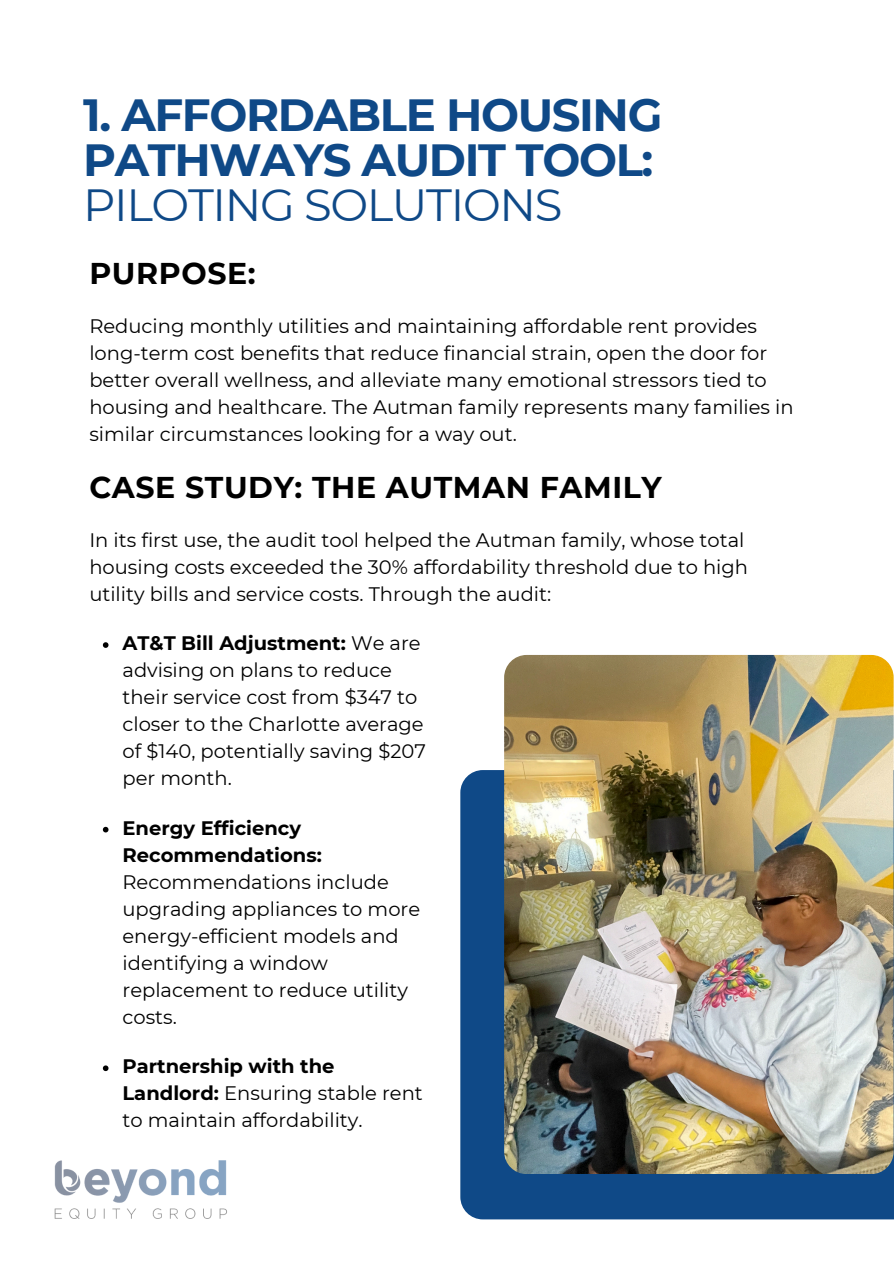
<style>
.page{position:relative;width:894px;height:1264px;background:#fff}
.page>*{position:absolute;margin:0;border:0;box-sizing:border-box;transform-origin:0 0}
.t1{font:700 45px/45px "Montserrat";letter-spacing:-.03em;color:#0f4987}
.t2{font:700 30px "Montserrat";letter-spacing:.02em;color:#000}
.t3{font:19.5px/27px "Montserrat";color:#000}
.s1{font-weight:400}
.s2{font-weight:700}
</style>
<div class="page">
<div style="left:460px;top:770px;width:433px;height:449px;background:#0f4987"></div>
<img style="left:504px;top:655px;width:389px;height:518px;border-radius:22px">
<svg style="left:103px;top:642px;width:5px;height:6px"></svg>
<svg style="left:103px;top:826px;width:5px;height:6px"></svg>
<svg style="left:103px;top:1065px;width:5px;height:6px"></svg>
<img style="left:54px;top:1160px;width:173px;height:59px">
<h1 class="t1" style="left:83px;top:92px;width:580px">1. AFFORDABLE HOUSING<br>PATHWAYS AUDIT TOOL:<br><span class="s1">PILOTING SOLUTIONS</span></h1>
<p class="t2" style="left:89px;top:255px;width:168px">PURPOSE:</p>
<h2 class="t3" style="left:89px;top:312px;width:705px">Reducing monthly utilities and maintaining affordable rent provides long-term cost benefits that reduce financial strain, open the door for better overall wellness, and alleviate many emotional stressors tied to housing and healthcare. The Autman family represents many families in similar circumstances looking for a way out.</h2>
<p class="t2" style="left:89px;top:469px;width:574px">CASE STUDY: THE AUTMAN FAMILY</p>
<h2 class="t3" style="left:89px;top:526px;width:660px">In its first use, the audit tool helped the Autman family, whose total housing costs exceeded the 30% affordability threshold due to high utility bills and service costs. Through the audit:</h2>
<p class="t3" style="left:122px;top:629px;width:305px"><span class="s2">AT&amp;T Bill Adjustment:</span> We are advising on plans to reduce their service cost from $347 to closer to the Charlotte average of $140, potentially saving $207 per month.</p>
<p class="t3" style="left:122px;top:814px;width:299px"><span class="s2">Energy Efficiency<br>Recommendations:<br></span>Recommendations include upgrading appliances to more energy-efficient models and identifying a window replacement to reduce utility costs.</p>
<p class="t3" style="left:122px;top:1052px;width:302px"><span class="s2">Partnership with the<br>Landlord:</span> Ensuring stable rent to maintain affordability.</p>
</div>
